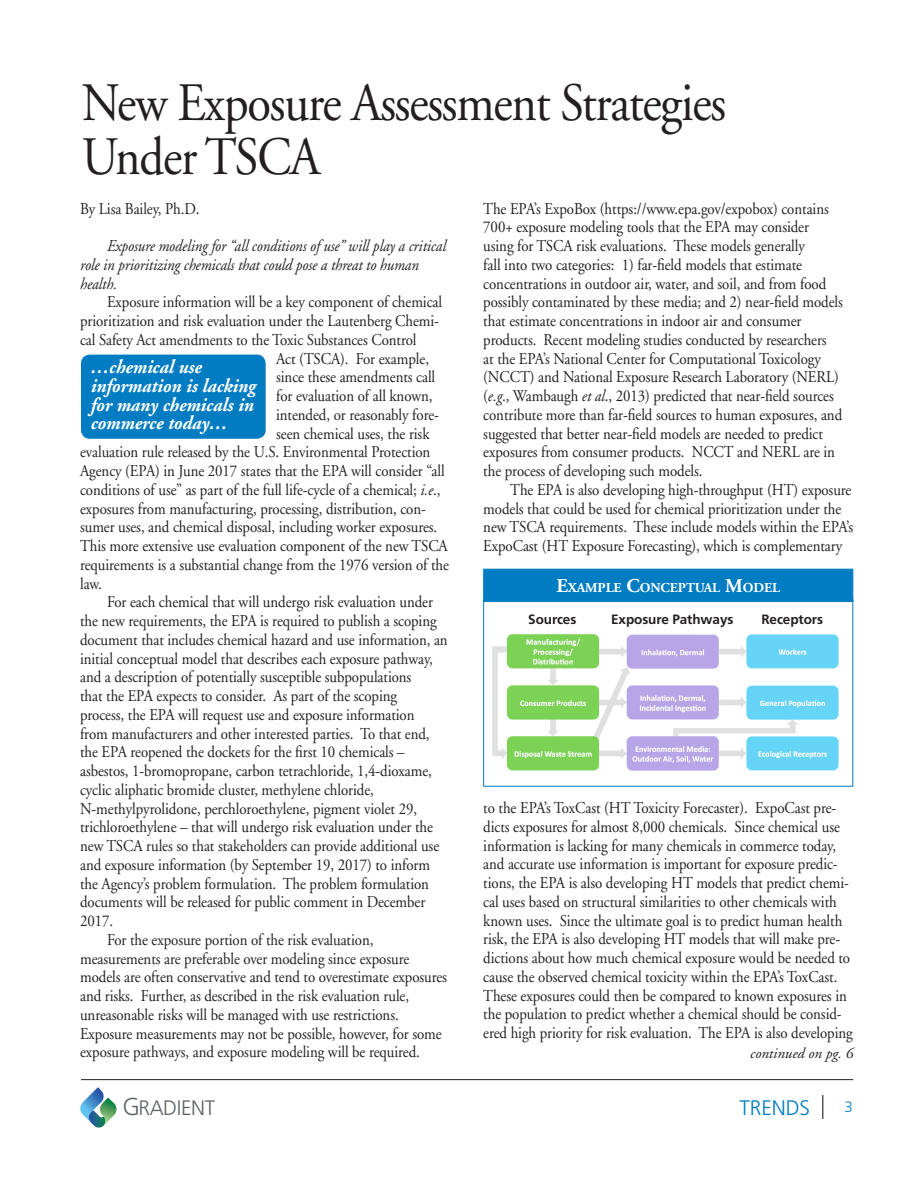
<style>
.page{position:relative;width:918px;height:1188px;background:#fff}
.page>*{position:absolute;margin:0;border:0;box-sizing:border-box;transform-origin:0 0}
.Body_Text_b{font:54px/54px "Adobe Garamond";letter-spacing:-.025em;color:#231f20;scale:.9 1}
.t1{font:300 21px "Frutiger";letter-spacing:-.02em;color:#5e6367}
.t2{font:300 21px "Frutiger";letter-spacing:-.005em;color:#007cc2}
.C__Pull_quote{font:italic 700 19.5px/18.8px "Adobe Garamond";letter-spacing:-.005em;color:#fff;scale:.95 1}
.C__Pull_quote-2{font:16.5px/18.8px "Adobe Garamond";letter-spacing:-.005em;color:#231f20;scale:.9 1}
.t3{font:italic 16.5px/18.8px "Adobe Garamond";letter-spacing:-.005em;color:#231f20;scale:.9 1}
.t4{font:italic 15px "Adobe Garamond";color:#231f20}
.t5{font:300 15px "Frutiger";color:#007cc2}
.t6{font:700 13.65px "Adobe Garamond";letter-spacing:-.005em;color:#fff}
.t7{font:700 13.5px "Frutiger";letter-spacing:-.005em;color:#231f20}
.s1{font-style:italic}
.s2{font-size:19.5px}
.s3{font-size:24.45px}
</style>
<div class="page">
<hr style="left:81px;top:1079px;width:772px;height:1px;background:#231f20">
<svg style="left:80px;top:1087px;width:37px;height:41px"></svg>
<svg style="left:822px;top:1095px;width:1px;height:24px"></svg>
<div style="left:81px;top:355px;width:185px;height:84px;background:#007cc2;border-radius:9px"></div>
<img style="left:492px;top:634px;width:347px;height:137px">
<div style="left:483px;top:569px;width:370px;height:33px;background:#007cc2;border:1px solid #007cc2"></div>
<div style="left:483px;top:599px;width:370px;height:188px;border:1px solid #007cc2"></div>
<p class="Body_Text_b" style="left:82px;top:78px;width:717px">New Exposure Assessment Strategies<br>Under TSCA</p>
<p class="C__Pull_quote-2" style="left:80px;top:199px;width:134px">By Lisa Bailey, Ph.D.</p>
<p class="t3" style="left:80px;top:237px;width:408px;text-indent:27px">Exposure modeling for “all conditions of use” will play a critical role in prioritizing chemicals that could pose a threat to human health.</p>
<p class="C__Pull_quote-2" style="left:107px;top:293px;width:374px">Exposure information will be a key component of chemical</p>
<p class="C__Pull_quote-2" style="left:80px;top:312px;width:400px">prioritization and risk evaluation under the Lautenberg Chemi-</p>
<p class="C__Pull_quote-2" style="left:80px;top:331px;width:375px">cal Safety Act amendments to the Toxic Substances Control</p>
<p class="C__Pull_quote-2" style="left:276px;top:349px;width:171px">Act (TSCA). For example,</p>
<p class="C__Pull_quote-2" style="left:276px;top:368px;width:178px">since these amendments call</p>
<p class="C__Pull_quote-2" style="left:276px;top:387px;width:175px">for evaluation of all known,</p>
<p class="C__Pull_quote-2" style="left:276px;top:406px;width:182px">intended, or reasonably fore-</p>
<p class="C__Pull_quote-2" style="left:276px;top:424px;width:172px">seen chemical uses, the risk</p>
<p class="C__Pull_quote-2" style="left:80px;top:443px;width:391px">evaluation rule released by the U.S. Environmental Protection</p>
<p class="C__Pull_quote-2" style="left:80px;top:462px;width:407px">Agency (EPA) in June 2017 states that the EPA will consider “all</p>
<p class="C__Pull_quote-2" style="left:80px;top:481px;width:402px">conditions of use” as part of the full life-cycle of a chemical; <span class="s1">i.e</span>.,</p>
<p class="C__Pull_quote-2" style="left:80px;top:499px;width:386px">exposures from manufacturing, processing, distribution, con-</p>
<p class="C__Pull_quote-2" style="left:80px;top:518px;width:398px">sumer uses, and chemical disposal, including worker exposures.</p>
<p class="C__Pull_quote-2" style="left:80px;top:537px;width:410px">This more extensive use evaluation component of the new TSCA</p>
<p class="C__Pull_quote-2" style="left:80px;top:556px;width:411px">requirements is a substantial change from the 1976 version of the</p>
<p class="C__Pull_quote-2" style="left:80px;top:574px;width:26px">law.</p>
<p class="C__Pull_quote-2" style="left:80px;top:593px;width:410px;text-indent:27px">For each chemical that will undergo risk evaluation under the new requirements, the EPA is required to publish a scoping document that includes chemical hazard and use information, an initial conceptual model that describes each exposure pathway, and a description of potentially susceptible subpopulations<br>that the EPA expects to consider. As part of the scoping<br>process, the EPA will request use and exposure information<br>from manufacturers and other interested parties. To that end, the EPA reopened the dockets for the first 10 chemicals – asbestos, 1-bromopropane, carbon tetrachloride, 1,4-dioxame, cyclic aliphatic bromide cluster, methylene chloride, N-methylpyrolidone, perchloroethylene, pigment violet 29, trichloroethylene – that will undergo risk evaluation under the new TSCA rules so that stakeholders can provide additional use and exposure information (by September 19, 2017) to inform the Agency’s problem formulation. The problem formulation documents will be released for public comment in December 2017.</p>
<p class="C__Pull_quote-2" style="left:80px;top:931px;width:409px;text-indent:27px">For the exposure portion of the risk evaluation, measurements are preferable over modeling since exposure models are often conservative and tend to overestimate exposures and risks. Further, as described in the risk evaluation rule, unreasonable risks will be managed with use restrictions.<br>Exposure measurements may not be possible, however, for some exposure pathways, and exposure modeling will be required.</p>
<p class="C__Pull_quote-2" style="left:483px;top:199px;width:401px">The EPA’s ExpoBox (https://www.epa.gov/expobox) contains 700+ exposure modeling tools that the EPA may consider using for TSCA risk evaluations. These models generally<br>fall into two categories: 1) far-field models that estimate concentrations in outdoor air, water, and soil, and from food possibly contaminated by these media; and 2) near-field models that estimate concentrations in indoor air and consumer products. Recent modeling studies conducted by researchers<br>at the EPA’s National Center for Computational Toxicology (NCCT) and National Exposure Research Laboratory (NERL) (<span class="s1">e.g</span>., Wambaugh <span class="s1">et al</span>., 2013) predicted that near-field sources contribute more than far-field sources to human exposures, and suggested that better near-field models are needed to predict exposures from consumer products. NCCT and NERL are in the process of developing such models.</p>
<p class="C__Pull_quote-2" style="left:483px;top:481px;width:413px;text-indent:27px">The EPA is also developing high-throughput (HT) exposure models that could be used for chemical prioritization under the new TSCA requirements. These include models within the EPA’s ExpoCast (HT Exposure Forecasting), which is complementary</p>
<p class="C__Pull_quote" style="left:91px;top:358px;width:175px">…chemical use information is lacking for many chemicals in commerce today…</p>
<p class="t6" style="left:556px;top:580px;width:225px"><span class="s2">E</span>XAMPLE <span class="s2">C</span>ONCEPTUAL <span class="s2">M</span>ODEL</p>
<p class="t7" style="left:528px;top:612px;width:50px">Sources</p>
<p class="t7" style="left:611px;top:612px;width:124px">Exposure Pathways</p>
<p class="t7" style="left:761px;top:612px;width:63px">Receptors</p>
<p class="C__Pull_quote-2" style="left:483px;top:799px;width:412px">to the EPA’s ToxCast (HT Toxicity Forecaster). ExpoCast pre&shy;dicts exposures for almost 8,000 chemicals. Since chemical use information is lacking for many chemicals in commerce today, and accurate use information is important for exposure predic&shy;tions, the EPA is also developing HT models that predict chemi&shy;cal uses based on structural similarities to other chemicals with known uses. Since the ultimate goal is to predict human health risk, the EPA is also developing HT models that will make pre&shy;dictions about how much chemical exposure would be needed to cause the observed chemical toxicity within the EPA’s ToxCast.<br>These exposures could then be compared to known exposures in the population to predict whether a chemical should be consid&shy;ered high priority for risk evaluation. The EPA is also developing</p>
<p class="t4" style="left:750px;top:1046px;width:104px">continued on pg. 6</p>
<p class="t1" style="left:122px;top:1096px;width:94px"><span class="s3">G</span>RADIENT</p>
<p class="t2" style="left:740px;top:1095px;width:72px">TRENDS</p>
<p class="t5" style="left:844px;top:1098px;width:10px">3</p>
</div>
